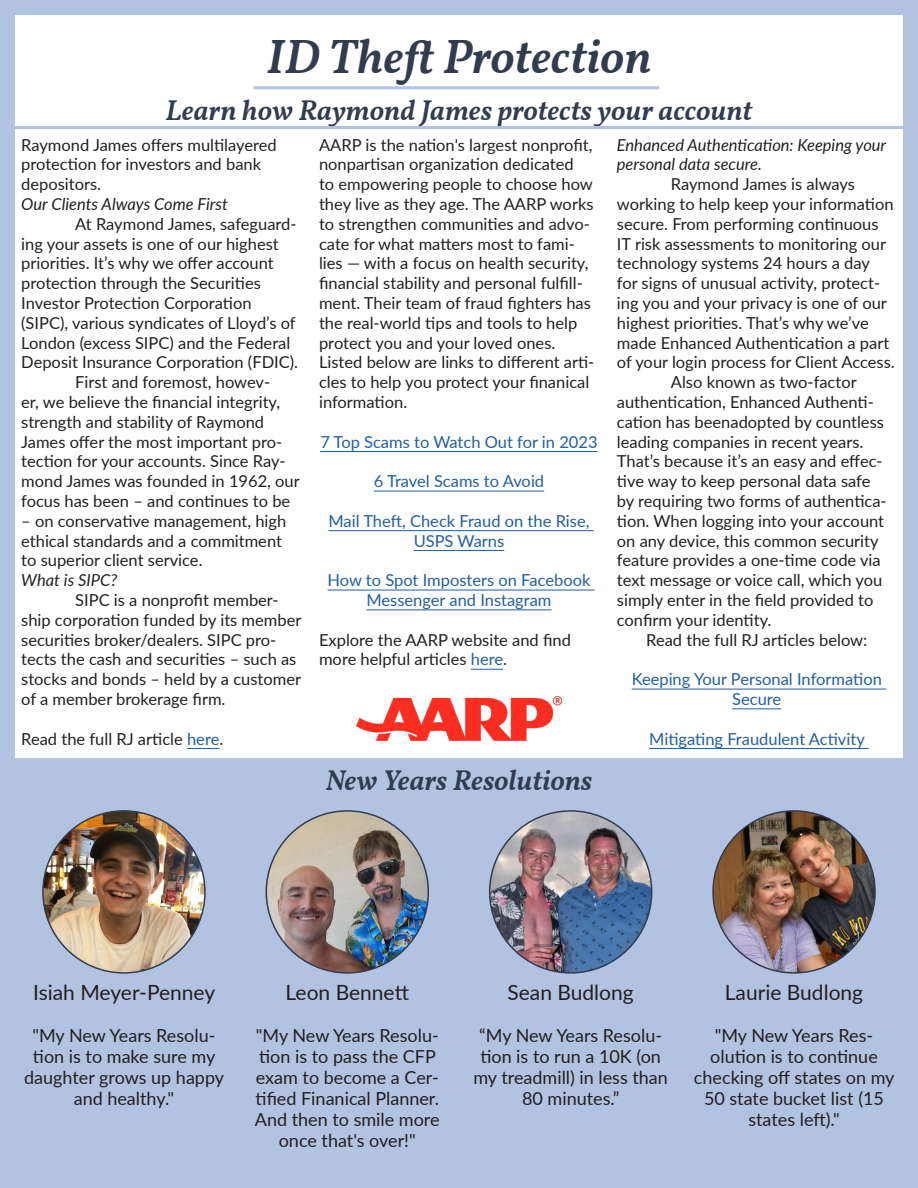
<style>
.page{position:relative;width:918px;height:1188px;background:#fff}
.page>*{position:absolute;margin:0;border:0;box-sizing:border-box;transform-origin:0 0}
.t1{font:italic 600 48px "Vollkorn";color:#313c4f}
.Article_Heading{font:italic 600 28.5px "Vollkorn";color:#313c4f}
.t2{font:21px "Lato";color:#231f20}
.t3{font:18px/21px "Lato";color:#231f20;text-align:center}
.Body_Text{font:16.5px/19.8px "Lato";color:#231f20}
.t4{font:16.5px/19.8px "Lato";color:#215e9f;text-align:center}
.t5{font:italic 16.5px/19.8px "Lato";color:#231f20}
.s1{color:#215e9f}
</style>
<div class="page">
<div style="left:0;top:0;width:918px;height:1188px;border:15px solid #b2c3e1"></div>
<div style="left:14px;top:758px;width:904px;height:5px;background:#b2c3e1"></div>
<div style="left:14px;top:763px;width:893px;height:414px;background:#b2c3e1"></div>
<img style="left:43px;top:811px;width:162px;height:162px;border-radius:81px">
<img style="left:266px;top:811px;width:162px;height:162px;border-radius:81px">
<img style="left:490px;top:811px;width:162px;height:162px;border-radius:81px">
<img style="left:713px;top:811px;width:162px;height:162px;border-radius:81px">
<hr style="left:254px;top:86px;width:405px;height:3px;background:#b2c3e1">
<hr style="left:187px;top:748px;width:32px;height:1px;background:#215e9f">
<hr style="left:320px;top:451px;width:278px;height:1px;background:#215e9f">
<hr style="left:374px;top:491px;width:170px;height:1px;background:#215e9f">
<hr style="left:329px;top:530px;width:265px;height:1px;background:#215e9f">
<hr style="left:414px;top:550px;width:90px;height:1px;background:#215e9f">
<hr style="left:328px;top:590px;width:267px;height:1px;background:#215e9f">
<hr style="left:366px;top:609px;width:186px;height:1px;background:#215e9f">
<hr style="left:471px;top:669px;width:32px;height:1px;background:#215e9f">
<hr style="left:632px;top:689px;width:254px;height:1px;background:#215e9f">
<hr style="left:732px;top:708px;width:49px;height:1px;background:#215e9f">
<hr style="left:649px;top:748px;width:220px;height:1px;background:#215e9f">
<img style="left:356px;top:696px;width:205px;height:45px">
<hr style="left:14px;top:126px;width:893px;height:3px;background:#b2c3e1">
<p class="t1" style="left:266px;top:21px;width:387px">ID Theft Protection</p>
<p class="Article_Heading" style="left:166px;top:89px;width:588px">Learn how Raymond James protects your account</p>
<p class="Body_Text" style="left:21px;top:134px;width:257px">Raymond James offers multilayered protection for investors and bank depositors.</p>
<p class="t5" style="left:21px;top:193px;width:208px">Our Clients Always Come First</p>
<p class="Body_Text" style="left:21px;top:213px;width:278px;text-indent:54px">At Raymond James, safeguard&shy;ing your assets is one of our highest priorities. It’s why we offer account protection through the Securities Investor Protection Corporation (SIPC), various syndicates of Lloyd’s of London (excess SIPC) and the Federal Deposit Insurance Corporation (FDIC).</p>
<p class="Body_Text" style="left:21px;top:372px;width:280px;text-indent:54px">First and foremost, howev-<br>er, we believe the financial integrity, strength and stability of Raymond James offer the most important pro&shy;tection for your accounts. Since Ray&shy;mond James was founded in 1962, our focus has been – and continues to be</p>
<p class="Body_Text" style="left:21px;top:510px;width:267px">– on conservative management, high ethical standards and a commitment to superior client service.</p>
<p class="t5" style="left:21px;top:570px;width:98px">What is SIPC?</p>
<p class="Body_Text" style="left:21px;top:589px;width:282px;text-indent:54px">SIPC is a nonprofit member&shy;ship corporation funded by its member securities broker/dealers. SIPC pro&shy;tects the cash and securities – such as stocks and bonds – held by a customer of a member brokerage firm.</p>
<p class="Body_Text" style="left:21px;top:728px;width:204px">Read the full RJ article <span class="s1">here</span>.</p>
<p class="Body_Text" style="left:319px;top:134px;width:276px">AARP is the nation's largest nonprofit, nonpartisan organization dedicated<br>to empowering people to choose how they live as they age. The AARP works to strengthen communities and advo&shy;cate for what matters most to fami&shy;lies — with a focus on health security, financial stability and personal fulfill&shy;ment. Their team of fraud fighters has the real-world tips and tools to help protect you and your loved ones.</p>
<p class="Body_Text" style="left:319px;top:352px;width:277px">Listed below are links to different arti&shy;cles to help you protect your finanical information.</p>
<p class="t4" style="left:320px;top:431px;width:279px">7 Top Scams to Watch Out for in 2023</p>
<p class="t4" style="left:374px;top:471px;width:172px">6 Travel Scams to Avoid</p>
<p class="t4" style="left:329px;top:510px;width:262px">Mail Theft, Check Fraud on the Rise,<br>USPS Warns</p>
<p class="t4" style="left:328px;top:570px;width:264px">How to Spot Imposters on Facebook<br>Messenger and Instagram</p>
<p class="Body_Text" style="left:319px;top:629px;width:253px">Explore the AARP website and find more helpful articles <span class="s1">here</span>.</p>
<p class="t5" style="left:617px;top:134px;width:271px">Enhanced Authentication: Keeping your personal data secure.</p>
<p class="Body_Text" style="left:617px;top:174px;width:279px;text-indent:54px">Raymond James is always working to help keep your information secure. From performing continuous IT risk assessments to monitoring our technology systems 24 hours a day for signs of unusual activity, protect&shy;ing you and your privacy is one of our highest priorities. That’s why we’ve made Enhanced Authentication a part of your login process for Client Access.</p>
<p class="Body_Text" style="left:617px;top:372px;width:271px;text-indent:54px">Also known as two-factor authentication, Enhanced Authenti&shy;cation has beenadopted by countless leading companies in recent years.<br>That’s because it’s an easy and effec&shy;tive way to keep personal data safe by requiring two forms of authentica&shy;tion. When logging into your account on any device, this common security feature provides a one-time code via text message or voice call, which you simply enter in the field provided to confirm your identity.</p>
<p class="Body_Text" style="left:646px;top:629px;width:223px">Read the full RJ articles below:</p>
<p class="t4" style="left:632px;top:669px;width:252px">Keeping Your Personal Information<br>Secure</p>
<p class="t4" style="left:649px;top:728px;width:217px">Mitigating Fraudulent Activity</p>
<p class="Article_Heading" style="left:326px;top:759px;width:268px">New Years Resolutions</p>
<p class="t2" style="left:33px;top:978px;width:184px">Isiah Meyer-Penney</p>
<p class="t3" style="left:24px;top:1025px;width:202px">"My New Years Resolu&shy;tion is to make sure my daughter grows up happy and healthy."</p>
<p class="t2" style="left:286px;top:978px;width:125px">Leon Bennett</p>
<p class="t3" style="left:255px;top:1025px;width:186px">"My New Years Resolu&shy;tion is to pass the CFP exam to become a Cer&shy;tified Finanical Planner.<br>And then to smile more once that's over!"</p>
<p class="t2" style="left:508px;top:978px;width:128px">Sean Budlong</p>
<p class="t3" style="left:473px;top:1025px;width:196px">“My New Years Resolu&shy;tion is to run a 10K (on my treadmill) in less than<br>80 minutes.”</p>
<p class="t2" style="left:725px;top:978px;width:140px">Laurie Budlong</p>
<p class="t3" style="left:694px;top:1025px;width:202px">"My New Years Res&shy;olution is to continue checking off states on my<br>50 state bucket list (15 states left)."</p>
</div>
